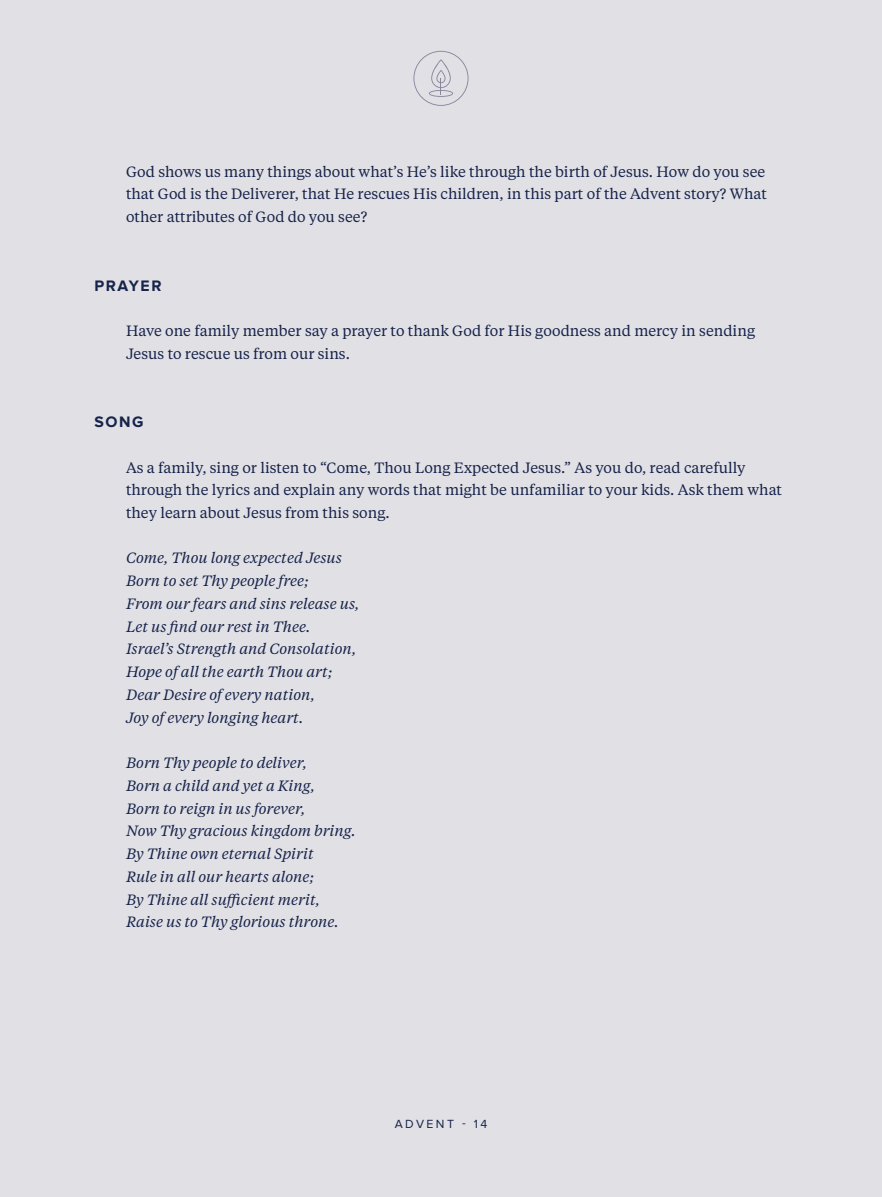
<style>
.page{position:relative;width:882px;height:1197px;background:#e1e0e5}
.page>*{position:absolute;margin:0;border:0;box-sizing:border-box;transform-origin:0 0}
.t1{font:700 15.75px "Proxima Nova";letter-spacing:.1em;color:#16234a}
.t2{font:14.88px/22.8px "Tiempos Text";color:#16234a}
.t3{font:italic 14.88px/22.8px "Tiempos Text";color:#16234a}
.t4{font:12.25px "Proxima Nova";letter-spacing:.2em;color:#16234a}
</style>
<div class="page">
<svg style="left:413px;top:51px;width:56px;height:55px"></svg>
<p class="t2" style="left:126px;top:159px;width:642px;text-align:justify">God shows us many things about what’s He’s like through the birth of Jesus. How do you see that God is the Deliverer, that He rescues His children, in this part of the Advent story? What other attributes of God do you see?</p>
<p class="t1" style="left:94px;top:276px;width:69px">PRAYER</p>
<p class="t2" style="left:126px;top:319px;width:631px">Have one family member say a prayer to thank God for His goodness and mercy in sending<br>Jesus to rescue us from our sins.</p>
<p class="t1" style="left:94px;top:413px;width:51px">SONG</p>
<p class="t2" style="left:126px;top:455px;width:658px">As a family, sing or listen to “Come, Thou Long Expected Jesus.” As you do, read carefully through the lyrics and explain any words that might be unfamiliar to your kids. Ask them what they learn about Jesus from this song.</p>
<p class="t3" style="left:126px;top:546px;width:235px">Come, Thou long expected Jesus<br>Born to set Thy people free;<br>From our fears and sins release us,<br>Let us find our rest in Thee.<br>Israel’s Strength and Consolation,<br>Hope of all the earth Thou art;<br>Dear Desire of every nation,<br>Joy of every longing heart.</p>
<p class="t3" style="left:126px;top:751px;width:232px">Born Thy people to deliver,<br>Born a child and yet a King,<br>Born to reign in us forever,<br>Now Thy gracious kingdom bring.<br>By Thine own eternal Spirit<br>Rule in all our hearts alone;<br>By Thine all sufficient merit,<br>Raise us to Thy glorious throne.</p>
<p class="t4" style="left:395px;top:1117px;width:94px">ADVENT - 14</p>
</div>
